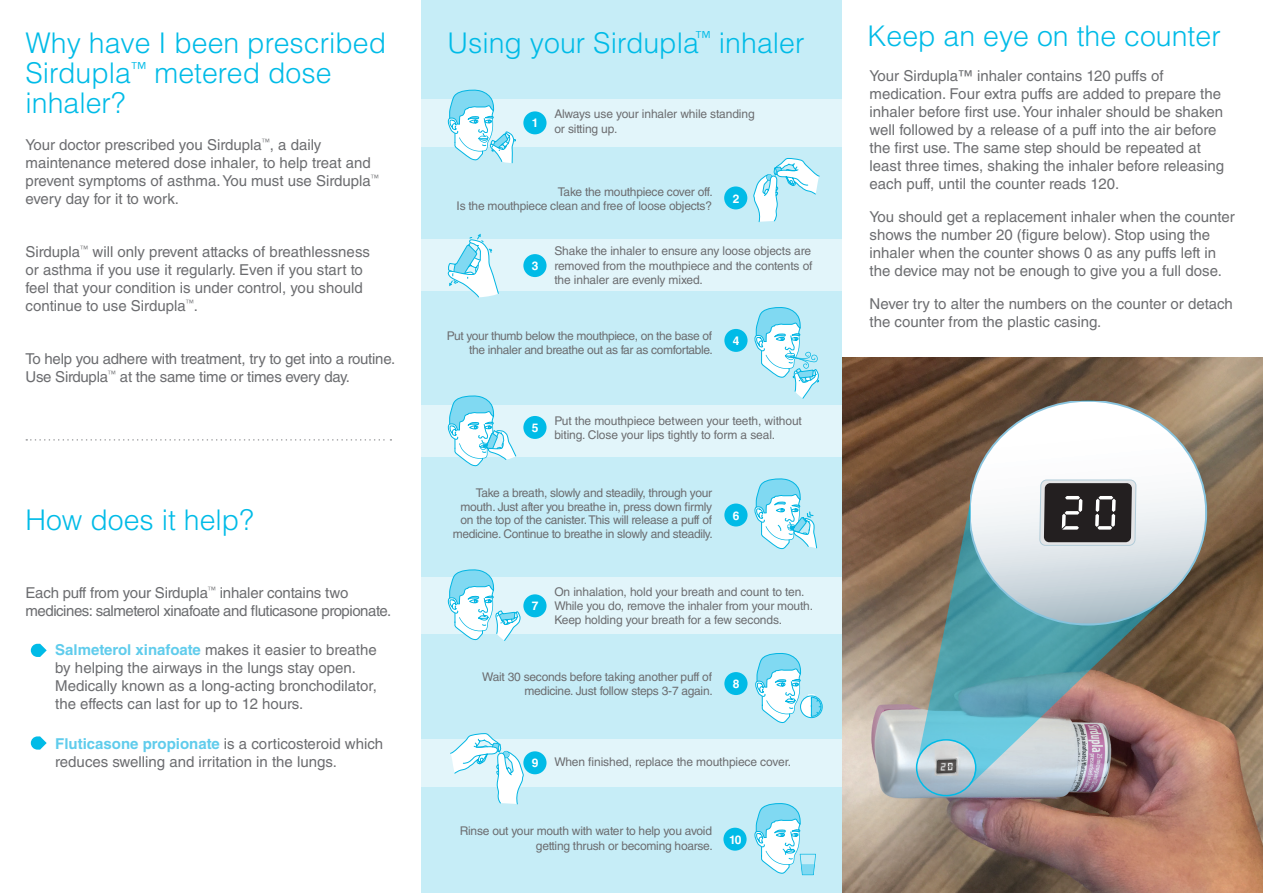
<style>
.page{position:relative;width:1263px;height:893px;background:#fff}
.page>*{position:absolute;margin:0;border:0;box-sizing:border-box;transform-origin:0 0}
.t1{font:300 28.5px/30px "Helvetica LT Std";color:#00bbe7}
.t2{font:15px/18px "Helvetica LT Std";color:#6c6d70}
.t3{font:15px/18px "Helvetica LT Std";letter-spacing:-.03em;color:#6c6d70}
.t4{font:15px/18px "Helvetica LT Std";letter-spacing:-.02em;color:#6c6d70}
.t5{font:12px/14.4px "Helvetica LT Std";letter-spacing:-.02em;color:#6c6d70}
.t6{font:700 12px "Helvetica LT Std";color:#fff}
.s1{font-weight:700;color:#60ccec}
</style>
<div class="page">
<svg style="left:26px;top:439px;width:365px;height:2px"></svg>
<svg style="left:31px;top:644px;width:16px;height:13px"></svg>
<svg style="left:31px;top:736px;width:16px;height:14px"></svg>
<div style="left:421px;top:0;width:421px;height:893px;background:#c6edf7"></div>
<div style="left:421px;top:739px;width:421px;height:48px;background:#e2f5fa"></div>
<div style="left:421px;top:578px;width:421px;height:56px;background:#e2f5fa"></div>
<div style="left:421px;top:239px;width:421px;height:51px;background:#e2f5fa"></div>
<div style="left:421px;top:405px;width:421px;height:51px;background:#e2f5fa"></div>
<div style="left:421px;top:99px;width:421px;height:48px;background:#e2f5fa"></div>
<svg style="left:754px;top:803px;width:62px;height:72px"></svg>
<div style="left:523px;top:111px;width:23px;height:23px;background:#00bbe7;border-radius:50%"></div>
<div style="left:523px;top:254px;width:23px;height:23px;background:#00bbe7;border-radius:50%"></div>
<div style="left:523px;top:416px;width:23px;height:23px;background:#00bbe7;border-radius:50%"></div>
<div style="left:523px;top:594px;width:23px;height:23px;background:#00bbe7;border-radius:50%"></div>
<div style="left:523px;top:751px;width:23px;height:23px;background:#00bbe7;border-radius:50%"></div>
<svg style="left:448px;top:89px;width:77px;height:74px"></svg>
<svg style="left:450px;top:733px;width:74px;height:72px"></svg>
<svg style="left:753px;top:158px;width:67px;height:65px"></svg>
<svg style="left:447px;top:234px;width:52px;height:64px"></svg>
<svg style="left:754px;top:307px;width:65px;height:92px"></svg>
<svg style="left:448px;top:395px;width:69px;height:72px"></svg>
<svg style="left:754px;top:478px;width:64px;height:72px"></svg>
<svg style="left:448px;top:569px;width:83px;height:72px"></svg>
<svg style="left:755px;top:653px;width:68px;height:70px"></svg>
<div style="left:724px;top:329px;width:23px;height:23px;background:#00bbe7;border-radius:50%"></div>
<div style="left:724px;top:504px;width:23px;height:22px;background:#00bbe7;border-radius:50%"></div>
<div style="left:724px;top:672px;width:23px;height:23px;background:#00bbe7;border-radius:50%"></div>
<div style="left:724px;top:186px;width:23px;height:23px;background:#00bbe7;border-radius:50%"></div>
<div style="left:723px;top:828px;width:24px;height:23px;background:#00bbe7;border-radius:50%"></div>
<img style="left:842px;top:358px;width:421px;height:535px">
<div style="left:916px;top:739px;width:60px;height:57px;border:2px solid #00bbe7;border-radius:50%"></div>
<img style="left:918px;top:491px;width:265px;height:296px">
<svg style="left:971px;top:401px;width:236px;height:224px"></svg>
<svg style="left:1039px;top:428px;width:97px;height:118px"></svg>
<p class="t1" style="left:26px;top:28px;width:362px">Why have I been prescribed<br>Sirdupla<sup>™</sup> metered dose inhaler?</p>
<p class="t2" style="left:26px;top:136px;width:355px">Your doctor prescribed you Sirdupla<sup>™</sup>, a daily maintenance metered dose inhaler, to help treat and prevent symptoms of asthma. You must use Sirdupla<sup>™ </sup>every day for it to work.</p>
<p class="t2" style="left:26px;top:243px;width:346px">Sirdupla<sup>™</sup> will only prevent attacks of breathlessness or asthma if you use it regularly. Even if you start to feel that your condition is under control, you should continue to use Sirdupla<sup>™</sup>.</p>
<p class="t4" style="left:26px;top:350px;width:371px">To help you adhere with treatment, try to get into a routine.<br>Use Sirdupla<sup>™</sup> at the same time or times every day.</p>
<p class="t1" style="left:26px;top:505px;width:230px">How does it help?</p>
<p class="t3" style="left:26px;top:584px;width:367px">Each puff from your Sirdupla<sup>™</sup> inhaler contains two medicines: salmeterol xinafoate and fluticasone propionate.</p>
<p class="t2" style="left:55px;top:641px;width:323px"><span class="s1">Salmeterol xinafoate</span> makes it easier to breathe by helping the airways in the lungs stay open.<br>Medically known as a long-acting bronchodilator, the effects can last for up to 12 hours.</p>
<p class="t2" style="left:55px;top:734px;width:329px"><span class="s1">Fluticasone propionate</span> is a corticosteroid which reduces swelling and irritation in the lungs.</p>
<p class="t1" style="left:448px;top:27px;width:358px">Using your Sirdupla<sup>™</sup> inhaler</p>
<p class="t6" style="left:532px;top:116px;width:8px">1</p>
<p class="t5" style="left:554px;top:107px;width:202px">Always use your inhaler while standing or sitting up.</p>
<p class="t5" style="left:558px;top:184px;width:156px">Take the mouthpiece cover off.</p>
<p class="t5" style="left:457px;top:198px;width:257px">Is the mouthpiece clean and free of loose objects?</p>
<p class="t6" style="left:733px;top:191px;width:8px">2</p>
<p class="t6" style="left:532px;top:259px;width:8px">3</p>
<p class="t5" style="left:554px;top:244px;width:260px">Shake the inhaler to ensure any loose objects are removed from the mouthpiece and the contents of the inhaler are evenly mixed.</p>
<p class="t5" style="left:447px;top:328px;width:267px;text-align:right">Put your thumb below the mouthpiece, on the base of the inhaler and breathe out as far as comfortable.</p>
<p class="t6" style="left:733px;top:333px;width:8px">4</p>
<p class="t6" style="left:532px;top:420px;width:8px">5</p>
<p class="t5" style="left:554px;top:413px;width:249px">Put the mouthpiece between your teeth, without biting. Close your lips tightly to form a seal.</p>
<p class="t5" style="left:453px;top:486px;width:262px;line-height:13.5px;text-align:right">Take a breath, slowly and steadily, through your mouth. Just after you breathe in, press down firmly on the top of the canister. This will release a puff of medicine. Continue to breathe in slowly and steadily.</p>
<p class="t6" style="left:733px;top:508px;width:8px">6</p>
<p class="t6" style="left:532px;top:599px;width:8px">7</p>
<p class="t5" style="left:554px;top:584px;width:260px">On inhalation, hold your breath and count to ten.<br>While you do, remove the inhaler from your mouth.<br>Keep holding your breath for a few seconds.</p>
<p class="t5" style="left:482px;top:669px;width:232px;text-align:right">Wait 30 seconds before taking another puff of medicine. Just follow steps 3-7 again.</p>
<p class="t6" style="left:733px;top:677px;width:8px">8</p>
<p class="t6" style="left:532px;top:756px;width:8px">9</p>
<p class="t5" style="left:554px;top:755px;width:238px">When finished, replace the mouthpiece cover.</p>
<p class="t5" style="left:460px;top:824px;width:254px;text-align:right">Rinse out your mouth with water to help you avoid getting thrush or becoming hoarse.</p>
<p class="t6" style="left:729px;top:832px;width:14px">10</p>
<p class="t1" style="left:867px;top:21px;width:355px">Keep an eye on the counter</p>
<p class="t2" style="left:870px;top:66px;width:295px">Your Sirdupla™ inhaler contains 120 puffs of</p>
<p class="t2" style="left:870px;top:84px;width:356px">medication. Four extra puffs are added to prepare the inhaler before first use. Your inhaler should be shaken well followed by a release of a puff into the air before the first use. The same step should be repeated at least three times, shaking the inhaler before releasing each puff, until the counter reads 120.</p>
<p class="t2" style="left:870px;top:207px;width:366px">You should get a replacement inhaler when the counter shows the number 20 (figure below). Stop using the</p>
<p class="t2" style="left:870px;top:243px;width:354px">inhaler when the counter shows 0 as any puffs left in the device may not be enough to give you a full dose.</p>
<p class="t2" style="left:870px;top:294px;width:365px">Never try to alter the numbers on the counter or detach</p>
<p class="t2" style="left:870px;top:312px;width:233px">the counter from the plastic casing.</p>
</div>
